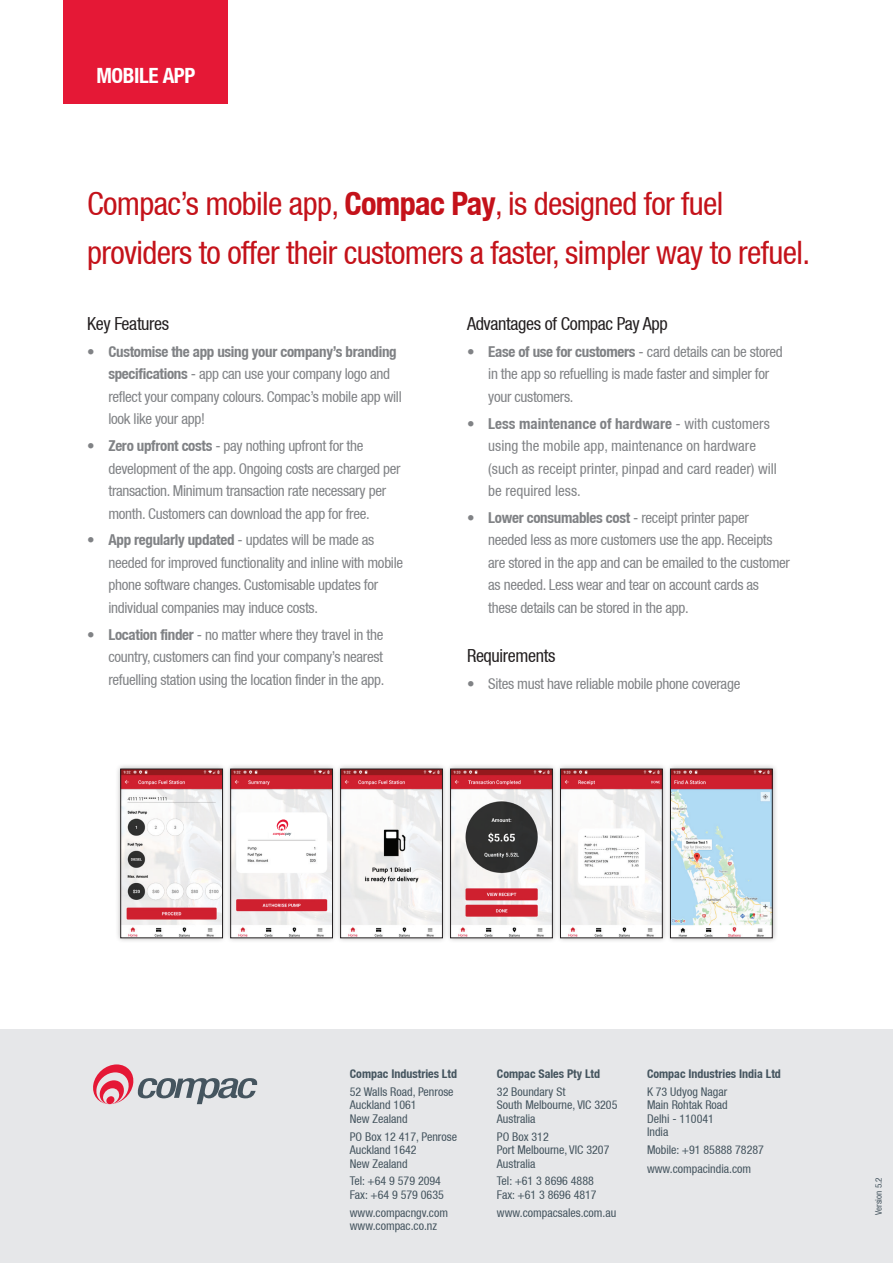
<style>
.page{position:relative;width:893px;height:1263px;background:#fff}
.page>*{position:absolute;margin:0;border:0;box-sizing:border-box;transform-origin:0 0}
.t1{font:condensed 32.25px/49.5px "Helvetica Neue LT";letter-spacing:-.02em;color:#c4121a}
.t2{font:700 condensed 21px "Helvetica Neue LT";letter-spacing:-.02em;color:#fff}
.t3{font:condensed 18px "Helvetica Neue LT";letter-spacing:-.02em;color:#231f20}
.t4{font:condensed 15px/22.5px "Helvetica Neue LT";letter-spacing:-.02em;color:#808285}
.t5{font:condensed 15px/22.5px "Helvetica Neue LT";color:#808285}
.t6{font:condensed 12px/13.5px "Helvetica Neue LT";color:#45555f}
.t7{font:700 condensed 12px "Helvetica Neue LT";color:#45555f}
.t8{font:condensed 9px "Helvetica Neue LT";color:#45555f}
.s1{font-weight:700}
</style>
<div class="page">
<div style="left:0;top:1029px;width:893px;height:234px;background:#e6e7e9"></div>
<svg style="left:93px;top:1064px;width:165px;height:40px"></svg>
<div style="left:106px;top:1096px;width:9px;height:8px;background:#e51836;border-radius:4px"></div>
<div style="left:64px;top:0;width:164px;height:103px;background:#e51836"></div>
<div style="left:115px;top:763px;width:663px;height:180px;background:#231f20;opacity:.35"></div>
<img style="left:672px;top:771px;width:98px;height:165px">
<div style="left:670px;top:769px;width:102px;height:169px;border:1px solid #231f20"></div>
<img style="left:123px;top:771px;width:98px;height:165px">
<div style="left:121px;top:769px;width:102px;height:169px;border:1px solid #231f20"></div>
<img style="left:233px;top:771px;width:98px;height:165px">
<div style="left:231px;top:769px;width:102px;height:169px;border:1px solid #231f20"></div>
<img style="left:342px;top:771px;width:98px;height:165px">
<div style="left:340px;top:769px;width:102px;height:169px;border:1px solid #231f20"></div>
<img style="left:452px;top:771px;width:98px;height:165px">
<div style="left:450px;top:769px;width:102px;height:169px;border:1px solid #231f20"></div>
<img style="left:562px;top:771px;width:98px;height:165px">
<div style="left:560px;top:769px;width:102px;height:169px;border:1px solid #231f20"></div>
<div style="left:269px;top:819px;width:24px;height:19px;background:#fff"></div>
<svg style="left:273px;top:819px;width:18px;height:17px"></svg>
<h2 class="t2" style="left:96px;top:63px;width:100px">MOBILE APP</h2>
<h1 class="t1" style="left:87px;top:178px;width:724px">Compac’s mobile app, <span class="s1">Compac Pay</span>, is designed for fuel providers to offer their customers a faster, simpler way to refuel.</h1>
<p class="t3" style="left:87px;top:313px;width:84px">Key Features</p>
<p class="t4" style="left:108px;top:340px;width:295px;text-indent:-21px">• <span class="s1">Customise the app using your company’s branding specifications</span> - app can use your company logo and reflect your company colours. Compac’s mobile app will look like your app!</p>
<p class="t4" style="left:108px;top:434px;width:294px;text-indent:-21px">• <span class="s1">Zero upfront costs</span> - pay nothing upfront for the development of the app. Ongoing costs are charged per transaction. Minimum transaction rate necessary per month. Customers can download the app for free.</p>
<p class="t4" style="left:108px;top:529px;width:296px;text-indent:-21px">• <span class="s1">App regularly updated</span> - updates will be made as needed for improved functionality and inline with mobile phone software changes. Customisable updates for individual companies may induce costs.</p>
<p class="t4" style="left:108px;top:623px;width:277px;text-align:justify;text-indent:-21px">• <span class="s1">Location finder</span> - no matter where they travel in the country, customers can find your company’s nearest refuelling station using the location finder in the app.</p>
<p class="t3" style="left:467px;top:313px;width:202px">Advantages of Compac Pay App</p>
<p class="t4" style="left:488px;top:340px;width:296px;text-indent:-21px">• <span class="s1">Ease of use for customers</span> - card details can be stored in the app so refuelling is made faster and simpler for your customers.</p>
<p class="t5" style="left:488px;top:412px;width:290px;text-indent:-21px">• <span class="s1">Less maintenance of hardware</span> - with customers using the mobile app, maintenance on hardware (such as receipt printer, pinpad and card reader) will be required less.</p>
<p class="t4" style="left:488px;top:506px;width:303px;text-indent:-21px">• <span class="s1">Lower consumables cost</span> - receipt printer paper needed less as more customers use the app. Receipts are stored in the app and can be emailed to the customer as needed. Less wear and tear on account cards as these details can be stored in the app.</p>
<p class="t3" style="left:467px;top:645px;width:90px">Requirements</p>
<p class="t4" style="left:467px;top:672px;width:275px">• Sites must have reliable mobile phone coverage</p>
<p class="t7" style="left:350px;top:1066px;width:109px">Compac Industries Ltd</p>
<p class="t6" style="left:350px;top:1085px;width:105px">52 Walls Road, Penrose<br>Auckland 1061<br>New Zealand</p>
<p class="t6" style="left:350px;top:1129px;width:109px">PO Box 12 417, Penrose<br>Auckland 1642<br>New Zealand</p>
<p class="t6" style="left:350px;top:1174px;width:96px">Tel: +64 9 579 2094<br>Fax: +64 9 579 0635</p>
<p class="t6" style="left:350px;top:1205px;width:100px">www.compacngv.com www.compac.co.nz</p>
<p class="t7" style="left:497px;top:1066px;width:105px">Compac Sales Pty Ltd</p>
<p class="t6" style="left:497px;top:1085px;width:122px">32 Boundary St<br>South Melbourne, VIC 3205<br>Australia</p>
<p class="t6" style="left:497px;top:1129px;width:114px">PO Box 312<br>Port Melbourne, VIC 3207<br>Australia</p>
<p class="t6" style="left:497px;top:1174px;width:101px">Tel: +61 3 8696 4888<br>Fax: +61 3 8696 4817</p>
<p class="t6" style="left:497px;top:1205px;width:121px">www.compacsales.com.au</p>
<p class="t7" style="left:647px;top:1066px;width:135px">Compac Industries India Ltd</p>
<p class="t6" style="left:647px;top:1085px;width:82px">K 73 Udyog Nagar<br>Main Rohtak Road<br>Delhi - 110041<br>India</p>
<p class="t6" style="left:647px;top:1140px;width:118px;line-height:19.2px">Mobile: +91 85888 78287 www.compacindia.com</p>
<p class="t8" style="left:873px;top:1215px;width:39px;rotate:-90deg">Version 5.2</p>
</div>
